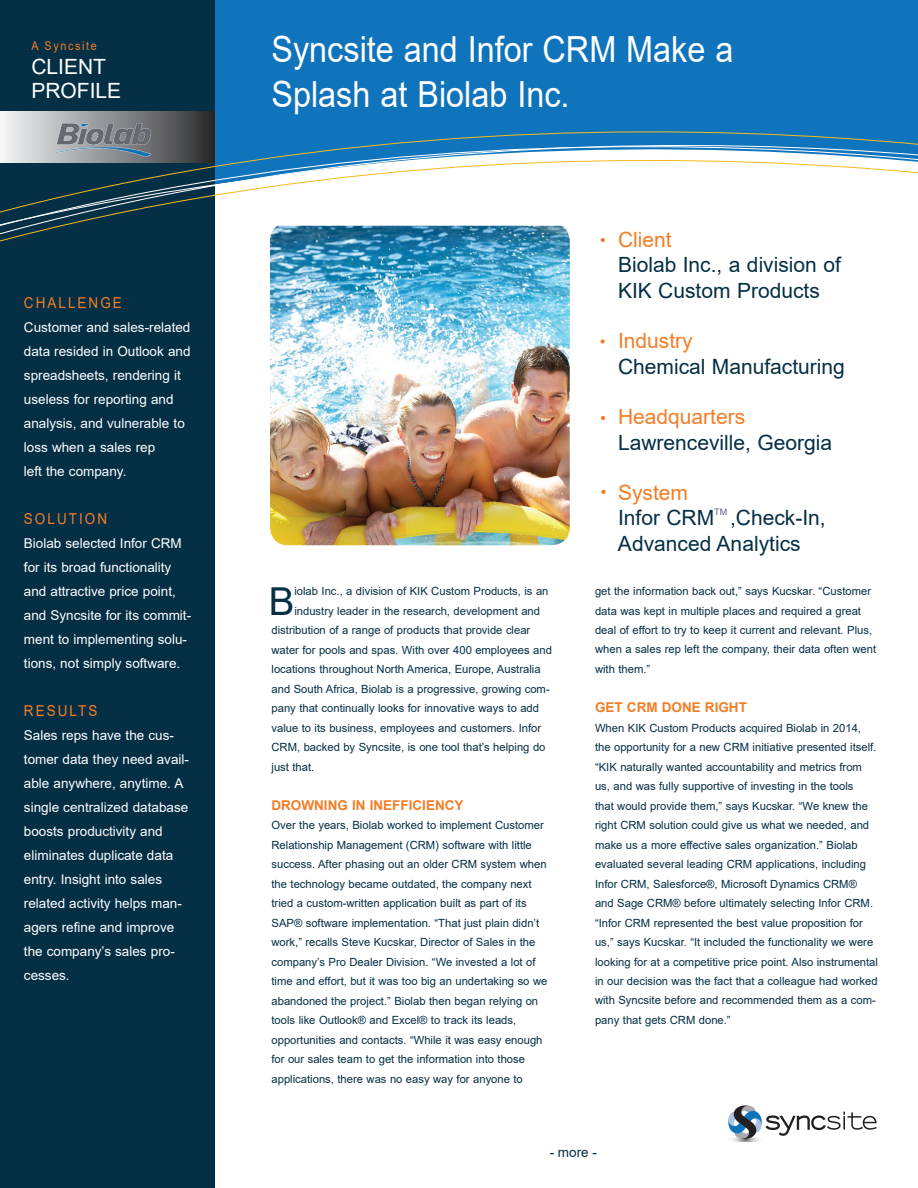
<style>
.page{position:relative;width:918px;height:1188px;background:#fff}
.page>*{position:absolute;margin:0;border:0;box-sizing:border-box;transform-origin:0 0}
.t1{font:38.55px "Arial";color:#052f45}
.t2{font:36px/45px "Arial";color:#fff;scale:.9 1}
.t3{font:21px/25.3px "Arial";color:#052f45}
.t4{font:21px "Arial";color:#f47d25}
.t5{font:21px/24px "Arial";color:#fff}
.t6{font:15px "Arial";letter-spacing:.15em;color:#f47d25;scale:.9 1}
.t7{font:13.5px/24px "Arial";color:#fff}
.t8{font:700 13.5px "Arial";color:#f47d25}
.t9{font:13.5px "Arial";color:#052f45}
.t10{font:12px "Arial";letter-spacing:.15em;color:#f47d25;scale:.9 1}
.t11{font:11.25px/19.5px "Arial";color:#052f45}
.t12{font:9px "Arial";color:#5b6679}
</style>
<div class="page">
<div style="left:215px;top:0;width:703px;height:131px;background:#1074bc"></div>
<div style="left:0;top:0;width:215px;height:1188px;background:#052f45"></div>
<img style="left:270px;top:249px;width:300px;height:296px">
<img style="left:732px;top:1139px;width:28px;height:3px">
<svg style="left:728px;top:1105px;width:149px;height:34px"></svg>
<svg style="left:0;top:131px;width:918px;height:118px"></svg>
<svg style="left:601px;top:238px;width:4px;height:4px"></svg>
<svg style="left:601px;top:416px;width:4px;height:4px"></svg>
<svg style="left:601px;top:490px;width:5px;height:4px"></svg>
<svg style="left:601px;top:339px;width:4px;height:5px"></svg>
<svg style="left:0;top:112px;width:215px;height:50px;background:#8d8e8f"></svg>
<img style="left:51px;top:112px;width:106px;height:50px">
<p class="t10" style="left:31px;top:37px;width:74px">A Syncsite</p>
<h3 class="t5" style="left:31px;top:54px;width:91px">CLIENT<br>PROFILE</h3>
<h3 class="t6" style="left:24px;top:292px;width:110px">CHALLENGE</h3>
<p class="t7" style="left:24px;top:315px;width:168px">Customer and sales-related data resided in Outlook and spreadsheets, rendering it useless for reporting and analysis, and vulnerable to loss when a sales rep<br>left the company.</p>
<h3 class="t6" style="left:24px;top:508px;width:94px">SOLUTION</h3>
<p class="t7" style="left:24px;top:531px;width:169px">Biolab selected Infor CRM for its broad functionality and attractive price point, and Syncsite for its commit&shy;ment to implementing solu&shy;tions, not simply software.</p>
<h3 class="t6" style="left:24px;top:700px;width:83px">RESULTS</h3>
<p class="t7" style="left:24px;top:723px;width:167px">Sales reps have the cus&shy;tomer data they need avail&shy;able anywhere, anytime. A single centralized database boosts productivity and eliminates duplicate data entry. Insight into sales related activity helps man&shy;agers refine and improve the company’s sales pro&shy;cesses.</p>
<h2 class="t2" style="left:272px;top:26px;width:515px">Syncsite and Infor CRM Make a<br>Splash at Biolab Inc.</h2>
<h1 class="t1" style="left:269px;top:574px;width:27px">B</h1>
<p class="t11" style="left:294px;top:581px;width:256px">iolab Inc., a division of KIK Custom Products, is an</p>
<p class="t11" style="left:294px;top:601px;width:247px">industry leader in the research, development and</p>
<p class="t11" style="left:272px;top:620px;width:260px">distribution of a range of products that provide clear</p>
<p class="t11" style="left:272px;top:640px;width:282px">water for pools and spas. With over 400 employees and</p>
<p class="t11" style="left:272px;top:659px;width:271px">locations throughout North America, Europe, Australia</p>
<p class="t11" style="left:272px;top:679px;width:280px">and South Africa, Biolab is a progressive, growing com-</p>
<p class="t11" style="left:272px;top:698px;width:269px">pany that continually looks for innovative ways to add</p>
<p class="t11" style="left:272px;top:718px;width:271px">value to its business, employees and customers. Infor</p>
<p class="t11" style="left:272px;top:737px;width:276px">CRM, backed by Syncsite, is one tool that’s helping do</p>
<p class="t11" style="left:272px;top:757px;width:44px">just that.</p>
<p class="t8" style="left:272px;top:795px;width:194px">DROWNING IN INEFFICIENCY</p>
<p class="t11" style="left:272px;top:815px;width:277px">Over the years, Biolab worked to implement Customer Relationship Management (CRM) software with little success. After phasing out an older CRM system when the technology became outdated, the company next tried a custom-written application built as part of its SAP® software implementation. “That just plain didn’t work,” recalls Steve Kucskar, Director of Sales in the company’s Pro Dealer Division. “We invested a lot of time and effort, but it was too big an undertaking so we abandoned the project.” Biolab then began relying on tools like Outlook® and Excel® to track its leads, opportunities and contacts. “While it was easy enough for our sales team to get the information into those applications, there was no easy way for anyone to</p>
<h3 class="t4" style="left:618px;top:225px;width:55px">Client</h3>
<h3 class="t3" style="left:618px;top:252px;width:224px">Biolab Inc., a division of<br>KIK Custom Products</h3>
<h3 class="t4" style="left:618px;top:326px;width:76px">Industry</h3>
<h3 class="t3" style="left:618px;top:353px;width:229px">Chemical Manufacturing</h3>
<h3 class="t4" style="left:618px;top:402px;width:129px">Headquarters</h3>
<h3 class="t3" style="left:618px;top:429px;width:216px">Lawrenceville, Georgia</h3>
<h3 class="t4" style="left:618px;top:478px;width:72px">System</h3>
<h3 class="t3" style="left:618px;top:505px;width:98px">Infor CRM</h3>
<p class="t12" style="left:714px;top:506px;width:14px">TM</p>
<h3 class="t3" style="left:618px;top:505px;width:209px;text-indent:112px">,Check-In,<br>Advanced Analytics</h3>
<p class="t11" style="left:595px;top:581px;width:283px">get the information back out,” says Kucskar. “Customer data was kept in multiple places and required a great deal of effort to try to keep it current and relevant. Plus, when a sales rep left the company, their data often went with them.”</p>
<p class="t8" style="left:595px;top:698px;width:153px">GET CRM DONE RIGHT</p>
<p class="t11" style="left:595px;top:718px;width:285px">When KIK Custom Products acquired Biolab in 2014, the opportunity for a new CRM initiative presented itself. “KIK naturally wanted accountability and metrics from us, and was fully supportive of investing in the tools<br>that would provide them,” says Kucskar. “We knew the right CRM solution could give us what we needed, and make us a more effective sales organization.” Biolab evaluated several leading CRM applications, including Infor CRM, Salesforce®, Microsoft Dynamics CRM® and Sage CRM® before ultimately selecting Infor CRM. “Infor CRM represented the best value proposition for us,” says Kucskar. “It included the functionality we were looking for at a competitive price point. Also instrumental in our decision was the fact that a colleague had worked with Syncsite before and recommended them as a com&shy;pany that gets CRM done.”</p>
<p class="t9" style="left:550px;top:1143px;width:49px">- more -</p>
</div>
